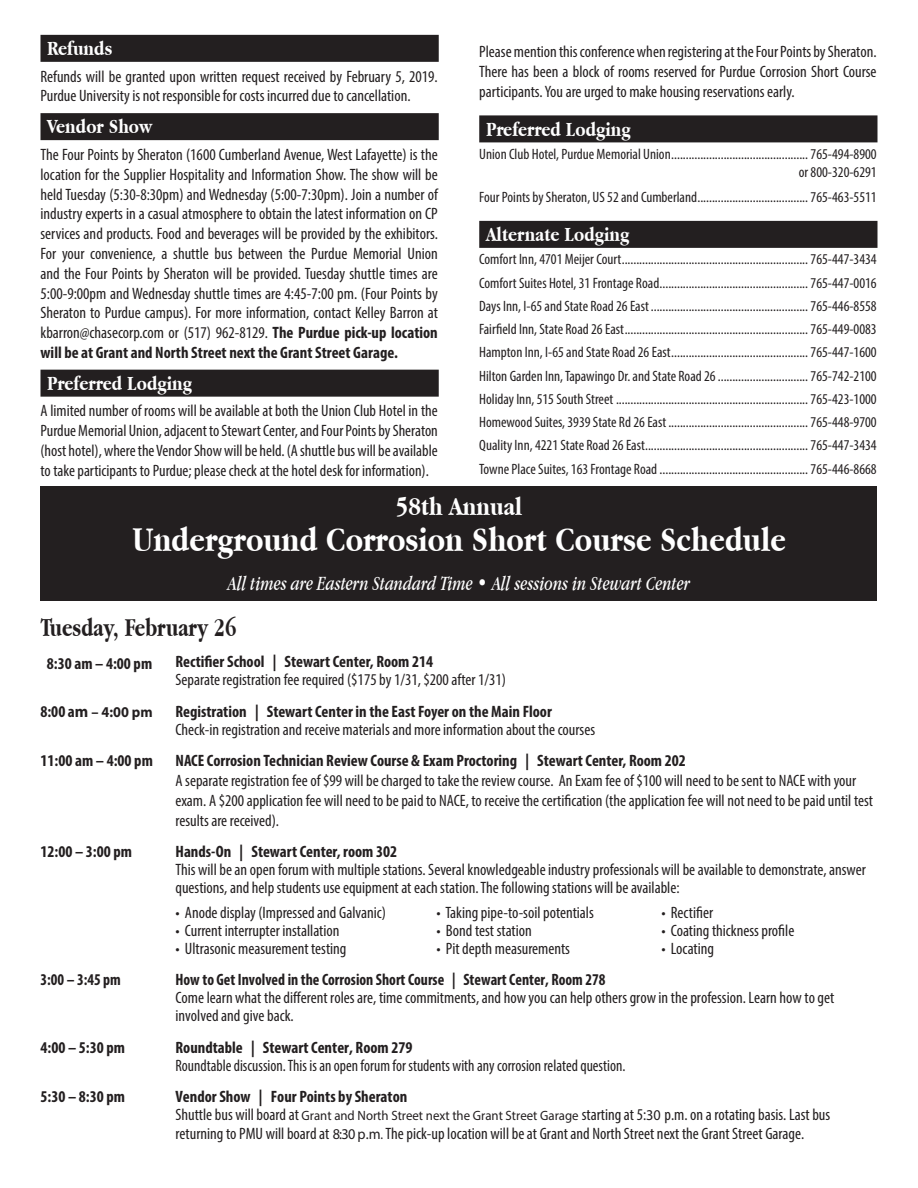
<style>
.page{position:relative;width:918px;height:1188px;background:#fff}
.page>*{position:absolute;margin:0;border:0;box-sizing:border-box;transform-origin:0 0}
.t1{font:700 36px "Apple Garamond";color:#fff}
.t2{font:700 27px "Apple Garamond";color:#231f20;scale:.9 1}
.t3{font:700 27px "Apple Garamond";color:#fff}
.t4{font:700 21px "Apple Garamond";color:#fff}
.t5{font:italic 21px "Apple Garamond";color:#fff;scale:.9 1}
.t6{font:condensed 16.5px/19.8px "Myriad Pro";color:#231f20}
.t7{font:700 condensed 16.5px "Myriad Pro";color:#231f20}
.t8{font:condensed 16.5px "Myriad Pro";color:#231f20;scale:.95 1}
.t9{font:700 condensed 16.5px "Myriad Pro";color:#231f20;scale:.95 1}
.t10{font:condensed 15px/23.2px "Myriad Pro";color:#231f20;text-align:right}
.s1{font-weight:700}
.s2{font-stretch:normal;font-size:13.5px}
.s3{font-stretch:normal;font-size:15px}
.s4{font-size:15px}
</style>
<div class="page">
<div style="left:40px;top:486px;width:838px;height:115px;background:#231f20"></div>
<div style="left:40px;top:35px;width:399px;height:27px;background:#231f20"></div>
<div style="left:40px;top:113px;width:399px;height:27px;background:#231f20"></div>
<div style="left:40px;top:370px;width:399px;height:27px;background:#231f20"></div>
<div style="left:479px;top:115px;width:399px;height:27px;background:#231f20"></div>
<div style="left:479px;top:221px;width:399px;height:27px;background:#231f20"></div>
<p class="t4" style="left:47px;top:37px;width:67px">Refunds</p>
<p class="t6" style="left:40px;top:66px;width:399px">Refunds will be granted upon written request received by February 5, 2019.<br>Purdue University is not responsible for costs incurred due to cancellation.</p>
<p class="t4" style="left:47px;top:115px;width:107px">Vendor Show</p>
<p class="t6" style="left:40px;top:144px;width:399px;text-align:justify">The Four Points by Sheraton (1600 Cumberland Avenue, West Lafayette) is the location for the Supplier Hospitality and Information Show. The show will be held Tuesday (5:30-8:30pm) and Wednesday (5:00-7:30pm). Join a number of industry experts in a casual atmosphere to obtain the latest information on CP services and products. Food and beverages will be provided by the exhibitors.<br>For your convenience, a shuttle bus between the Purdue Memorial Union and the Four Points by Sheraton will be provided. Tuesday shuttle times are 5:00-9:00pm and Wednesday shuttle times are 4:45-7:00 pm. (Four Points by Sheraton to Purdue campus). For more information, contact Kelley Barron at kbarron@chasecorp.com or (517) 962-8129. <span class="s1">The Purdue pick-up location will be at Grant and North Street next the Grant Street Garage.</span></p>
<p class="t4" style="left:47px;top:371px;width:146px">Preferred Lodging</p>
<p class="t6" style="left:40px;top:401px;width:399px;text-align:justify">A limited number of rooms will be available at both the Union Club Hotel in the Purdue Memorial Union, adjacent to Stewart Center, and Four Points by Sheraton (host hotel), where the Vendor Show will be held. (A shuttle bus will be available to take participants to Purdue; please check at the hotel desk for information).</p>
<p class="t6" style="left:479px;top:42px;width:399px;text-align:justify">Please mention this conference when registering at the Four Points by Sheraton.<br>There has been a block of rooms reserved for Purdue Corrosion Short Course participants. You are urged to make housing reservations early.</p>
<p class="t4" style="left:486px;top:117px;width:146px">Preferred Lodging</p>
<p class="t10" style="left:479px;top:145px;width:399px;line-height:18px">Union Club Hotel, Purdue Memorial Union............................................... 765-494-8900 or 800-320-6291</p>
<p class="t10" style="left:479px;top:186px;width:399px">Four Points by Sheraton, US 52 and Cumberland...................................... 765-463-5511</p>
<p class="t4" style="left:486px;top:223px;width:145px">Alternate Lodging</p>
<p class="t10" style="left:479px;top:248px;width:399px;text-align:justify">Comfort Inn, 4701 Meijer Court................................................................ 765-447-3434<br>Comfort Suites Hotel, 31 Frontage Road................................................... 765-447-0016<br>Days Inn, I-65 and State Road 26 East ...................................................... 765-446-8558<br>Fairfield Inn, State Road 26 East............................................................... 765-449-0083<br>Hampton Inn, I-65 and State Road 26 East............................................... 765-447-1600<br>Hilton Garden Inn, Tapawingo Dr. and State Road 26............................... 765-742-2100<br>Holiday Inn, 515 South Street .................................................................. 765-423-1000<br>Homewood Suites, 3939 State Rd 26 East ................................................ 765-448-9700<br>Quality Inn, 4221 State Road 26 East........................................................ 765-447-3434<br>Towne Place Suites, 163 Frontage Road ................................................... 765-446-8668</p>
<h2 class="t3" style="left:396px;top:491px;width:128px">58th Annual</h2>
<h1 class="t1" style="left:132px;top:519px;width:655px">Underground Corrosion Short Course Schedule</h1>
<p class="t5" style="left:228px;top:571px;width:515px">All times are Eastern Standard Time • All sessions in Stewart Center</p>
<h2 class="t2" style="left:40px;top:612px;width:219px">Tuesday, February 26</h2>
<p class="t7" style="left:176px;top:651px;width:259px">Rectifier School | Stewart Center, Room 214</p>
<p class="t6" style="left:176px;top:670px;width:332px">Separate registration fee required ($175 by 1/31, $200 after 1/31)</p>
<p class="t7" style="left:176px;top:701px;width:378px">Registration | Stewart Center in the East Foyer on the Main Floor</p>
<p class="t6" style="left:176px;top:719px;width:421px">Check-in registration and receive materials and more information about the courses</p>
<p class="t7" style="left:40px;top:750px;width:114px">11:00 am – 4:00 pm</p>
<p class="t7" style="left:176px;top:750px;width:512px">NACE Corrosion Technician Review Course &amp; Exam Proctoring | Stewart Center, Room 202</p>
<p class="t6" style="left:176px;top:770px;width:699px">A separate registration fee of $99 will be charged to take the review course. An Exam fee of $100 will need to be sent to NACE with your exam. A $200 application fee will need to be paid to NACE, to receive the certification (the application fee will not need to be paid until test results are received).</p>
<p class="t7" style="left:41px;top:841px;width:93px">12:00 – 3:00 pm</p>
<p class="t7" style="left:176px;top:841px;width:223px">Hands-On | Stewart Center, room 302</p>
<p class="t6" style="left:176px;top:860px;width:692px;line-height:18px">This will be an open forum with multiple stations. Several knowledgeable industry professionals will be available to demonstrate, answer questions, and help students use equipment at each station. The following stations will be available:</p>
<p class="t6" style="left:176px;top:902px;width:212px">• Anode display (Impressed and Galvanic)</p>
<p class="t6" style="left:436px;top:902px;width:159px">• Taking pipe-to-soil potentials</p>
<p class="t6" style="left:661px;top:902px;width:53px">• Rectifier</p>
<p class="t6" style="left:176px;top:920px;width:166px">• Current interrupter installation</p>
<p class="t6" style="left:436px;top:920px;width:97px">• Bond test station</p>
<p class="t6" style="left:661px;top:920px;width:134px">• Coating thickness profile</p>
<p class="t6" style="left:176px;top:938px;width:173px">• Ultrasonic measurement testing</p>
<p class="t6" style="left:436px;top:938px;width:135px">• Pit depth measurements</p>
<p class="t6" style="left:661px;top:938px;width:54px">• Locating</p>
<p class="t9" style="left:40px;top:970px;width:86px">3:00 – 3:45 pm</p>
<p class="t9" style="left:176px;top:970px;width:454px">How to Get Involved in the Corrosion Short Course | Stewart Center, Room 278</p>
<p class="t6" style="left:176px;top:988px;width:660px;line-height:18.3px">Come learn what the different roles are, time commitments, and how you can help others grow in the profession. Learn how to get involved and give back.</p>
<p class="t7" style="left:176px;top:1037px;width:238px">Roundtable | Stewart Center, Room 279</p>
<p class="t8" style="left:176px;top:1055px;width:475px">Roundtable discussion. This is an open forum for students with any corrosion related question.</p>
<p class="t6" style="left:176px;top:1088px;width:656px;line-height:18.3px"><span class="s1">Vendor Show | Four Points by Sheraton<br></span>Shuttle bus will board at <span class="s2">Grant and North Street next the Grant Street Garage</span> starting at 5:<span class="s3">30</span> p.m. on a rotating basis. Last bus returning to PMU will board at <span class="s3">8:30 p.m</span><span class="s4">.</span>The pick-up location will be at Grant and North Street next the Grant Street Garage.</p>
<p class="t7" style="left:40px;top:1037px;width:86px">4:00 – 5:30 pm</p>
<p class="t7" style="left:40px;top:1087px;width:86px">5:30 – 8:30 pm</p>
</div>
